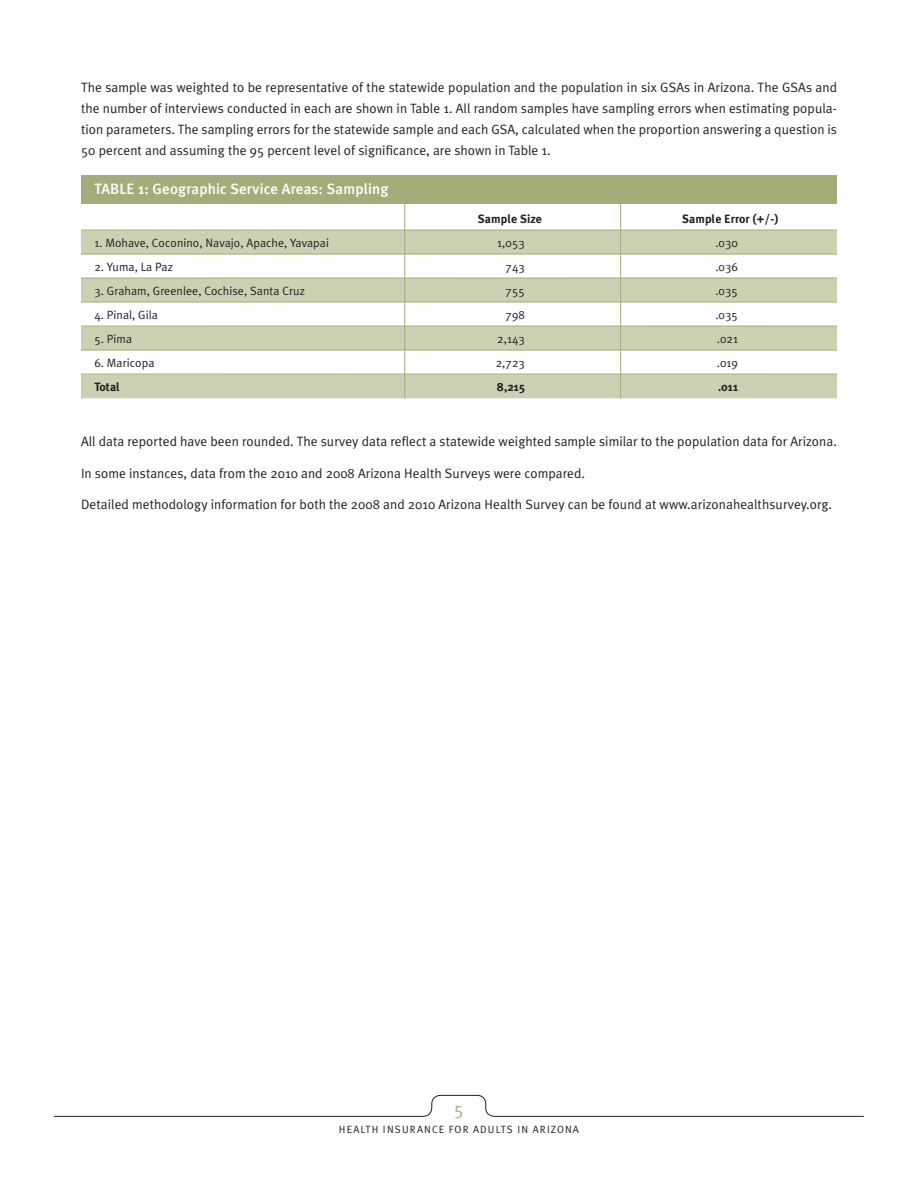
<style>
.page{position:relative;width:918px;height:1188px;background:#fff}
.page>*{position:absolute;margin:0;border:0;box-sizing:border-box;transform-origin:0 0}
.t1{font:18px "Meta Plus Normal";color:#a4ad7a}
.TableHead{font:500 15px "Meta Plus";letter-spacing:.01em;color:#fff}
.RTF{font:13.5px/21px "Meta Plus Normal";letter-spacing:.005em;color:#231f20;text-align:justify}
.Table_Entry{font:12px "Meta Plus Normal";letter-spacing:.005em;color:#231f20}
.TableHeaders{font:700 12px "Meta Plus";letter-spacing:.005em;color:#231f20}
.Table_Entry-2{font:700 12px "Meta Plus";letter-spacing:.005em;color:#231f20}
.t2{font:10.5px "Meta Plus Normal";letter-spacing:.11em;color:#231f20}
</style>
<div class="page">
<svg style="left:53px;top:1095px;width:811px;height:22px"></svg>
<div style="left:81px;top:176px;width:756px;height:28px;background:#a4ad7a"></div>
<div style="left:81px;top:230px;width:756px;height:24px;background:#ccd1b4"></div>
<div style="left:81px;top:278px;width:756px;height:24px;background:#ccd1b4"></div>
<div style="left:81px;top:326px;width:756px;height:24px;background:#ccd1b4"></div>
<div style="left:81px;top:374px;width:756px;height:24px;background:#ccd1b4"></div>
<hr style="left:81px;top:230px;width:756px;height:1px;background:#a4ad7a">
<hr style="left:81px;top:254px;width:756px;height:1px;background:#a4ad7a">
<hr style="left:81px;top:278px;width:756px;height:1px;background:#a4ad7a">
<hr style="left:81px;top:302px;width:756px;height:1px;background:#a4ad7a">
<hr style="left:81px;top:326px;width:756px;height:1px;background:#a4ad7a">
<hr style="left:81px;top:350px;width:756px;height:1px;background:#a4ad7a">
<hr style="left:81px;top:374px;width:756px;height:1px;background:#a4ad7a">
<hr style="left:620px;top:204px;width:1px;height:194px;background:#a4ad7a">
<hr style="left:404px;top:204px;width:1px;height:194px;background:#a4ad7a">
<p class="RTF" style="left:81px;top:76px;width:758px">The sample was weighted to be representative of the statewide population and the population in six GSAs in Arizona. The GSAs and the number of interviews conducted in each are shown in Table 1. All random samples have sampling errors when estimating popula&shy;tion parameters. The sampling errors for the statewide sample and each GSA, calculated when the proportion answering a question is 50 percent and assuming the 95 percent level of significance, are shown in Table 1.</p>
<p class="TableHead" style="left:94px;top:180px;width:295px">TABLE 1: Geographic Service Areas: Sampling</p>
<p class="TableHeaders" style="left:478px;top:212px;width:66px">Sample Size</p>
<p class="TableHeaders" style="left:682px;top:212px;width:98px">Sample Error (+/-)</p>
<p class="Table_Entry" style="left:94px;top:236px;width:236px">1. Mohave, Coconino, Navajo, Apache, Yavapai</p>
<p class="Table_Entry" style="left:497px;top:236px;width:29px">1,053</p>
<p class="Table_Entry" style="left:715px;top:236px;width:24px">.030</p>
<p class="Table_Entry" style="left:94px;top:260px;width:80px">2. Yuma, La Paz</p>
<p class="Table_Entry" style="left:506px;top:260px;width:21px">743</p>
<p class="Table_Entry" style="left:715px;top:260px;width:24px">.036</p>
<p class="Table_Entry" style="left:94px;top:284px;width:212px">3. Graham, Greenlee, Cochise, Santa Cruz</p>
<p class="Table_Entry" style="left:506px;top:284px;width:21px">755</p>
<p class="Table_Entry" style="left:715px;top:284px;width:24px">.035</p>
<p class="Table_Entry" style="left:94px;top:308px;width:65px">4. Pinal, Gila</p>
<p class="Table_Entry" style="left:506px;top:308px;width:21px">798</p>
<p class="Table_Entry" style="left:715px;top:308px;width:24px">.035</p>
<p class="Table_Entry" style="left:94px;top:332px;width:39px">5. Pima</p>
<p class="Table_Entry" style="left:497px;top:332px;width:29px">2,143</p>
<p class="Table_Entry" style="left:717px;top:332px;width:23px">.021</p>
<p class="Table_Entry" style="left:94px;top:356px;width:61px">6. Maricopa</p>
<p class="Table_Entry" style="left:496px;top:356px;width:31px">2,723</p>
<p class="Table_Entry" style="left:717px;top:356px;width:23px">.019</p>
<p class="Table_Entry-2" style="left:94px;top:380px;width:27px">Total</p>
<p class="Table_Entry-2" style="left:497px;top:380px;width:30px">8,215</p>
<p class="Table_Entry-2" style="left:718px;top:380px;width:21px">.011</p>
<p class="RTF" style="left:81px;top:431px;width:758px">All data reported have been rounded. The survey data reflect a statewide weighted sample similar to the population data for Arizona.</p>
<p class="RTF" style="left:81px;top:462px;width:506px">In some instances, data from the 2010 and 2008 Arizona Health Surveys were compared.</p>
<p class="RTF" style="left:81px;top:494px;width:753px">Detailed methodology information for both the 2008 and 2010 Arizona Health Survey can be found at www.arizonahealthsurvey.org.</p>
<h1 class="t1" style="left:454px;top:1099px;width:11px">5</h1>
<p class="t2" style="left:339px;top:1124px;width:242px">HEALTH INSURANCE FOR ADULTS IN ARIZONA</p>
</div>
